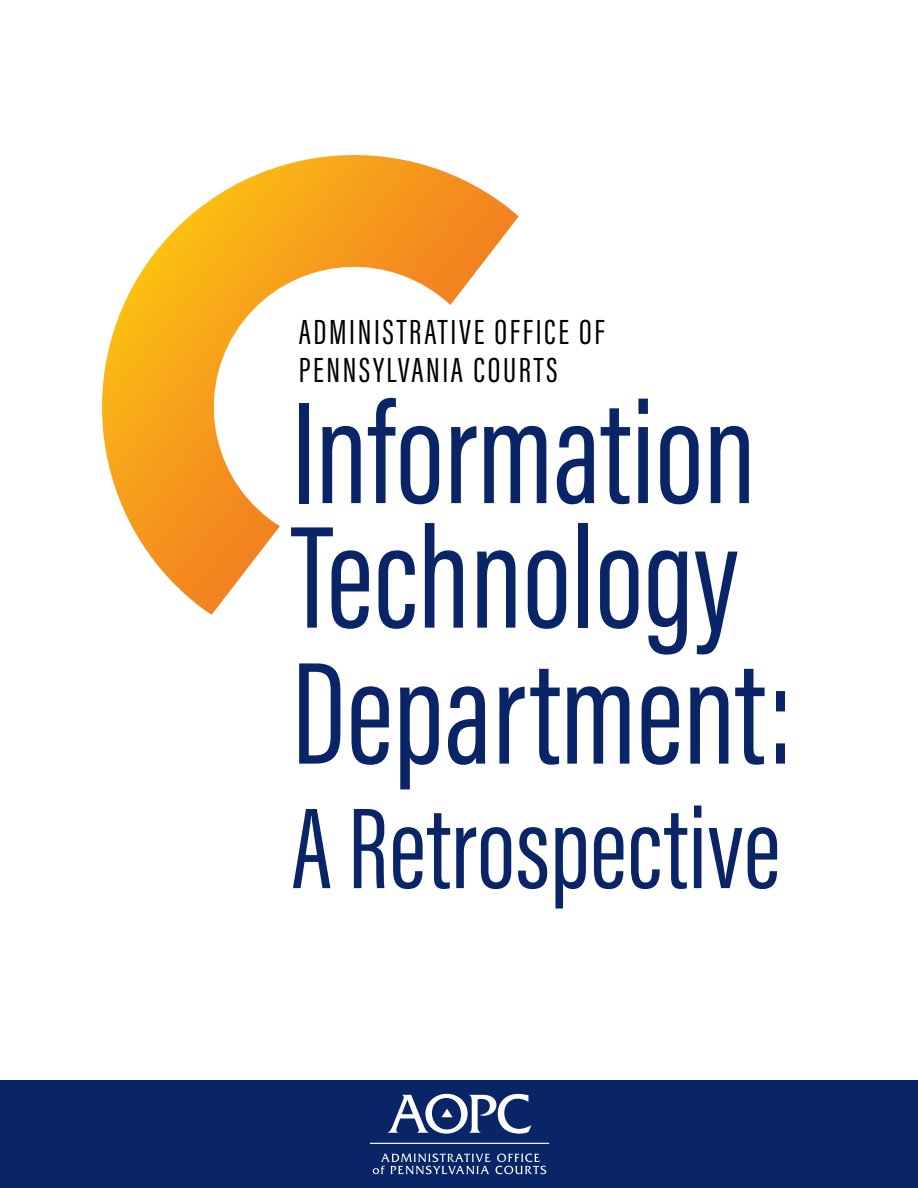
<style>
.page{position:relative;width:918px;height:1188px;background:#fff}
.page>*{position:absolute;margin:0;border:0;box-sizing:border-box;transform-origin:0 0}
.t1{font:150px/124.5px "Acumin Variable Concept";color:#092567}
.t2{font:118.5px "Acumin Variable Concept";letter-spacing:.005em;color:#092567}
.t3{font:36px/37.5px "Acumin Variable Concept";letter-spacing:.075em;color:#000}
</style>
<div class="page">
<svg style="left:102px;top:155px;width:417px;height:460px"></svg>
<div style="left:0;top:1080px;width:918px;height:108px;background:#092567"></div>
<svg style="left:373px;top:1153px;width:173px;height:21px"></svg>
<hr style="left:370px;top:1143px;width:179px;height:1px;background:#fff">
<svg style="left:388px;top:1094px;width:143px;height:40px"></svg>
<p class="t3" style="left:299px;top:312px;width:308px">ADMINISTRATIVE OFFICE OF<br>PENNSYLVANIA COURTS</p>
<p class="t1" style="left:292px;top:383px;width:466px">Information<br>Technology</p>
<p class="t1" style="left:292px;top:643px;width:503px">Department:</p>
<p class="t2" style="left:292px;top:765px;width:490px">A Retrospective</p>
</div>
